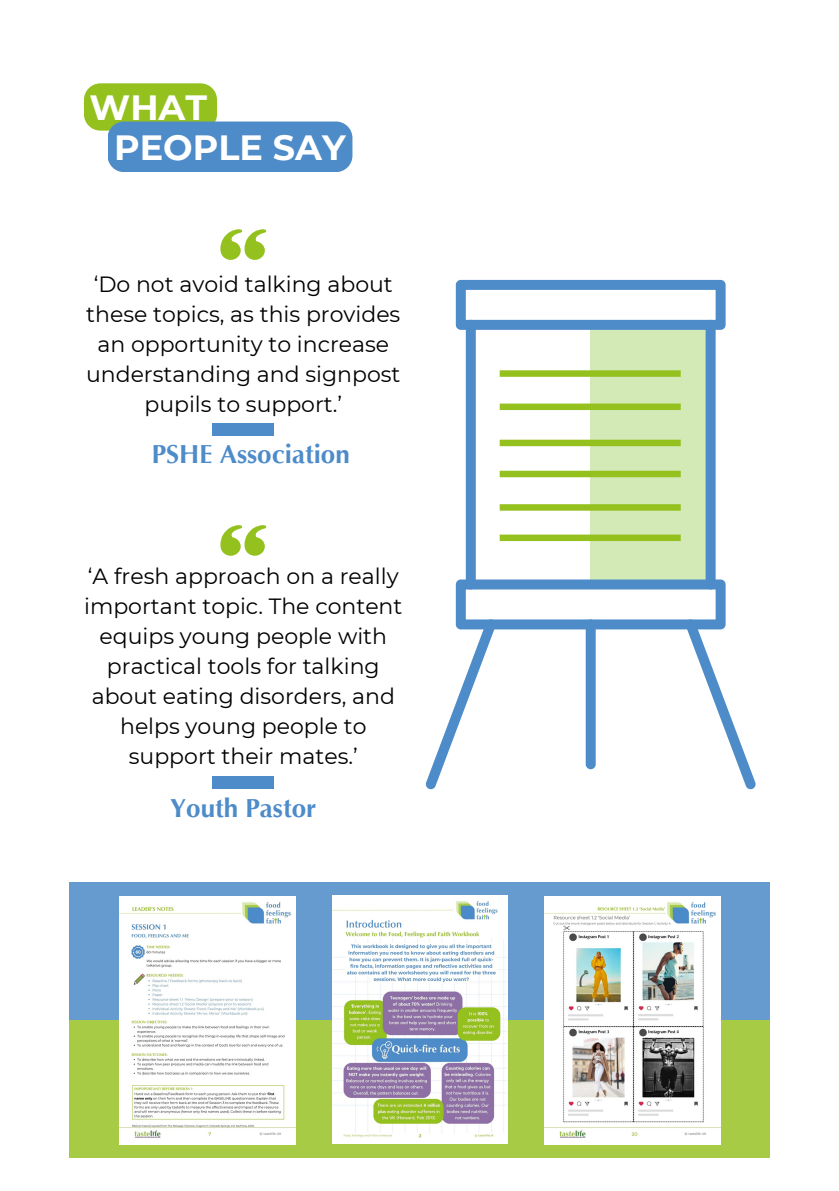
<style>
.page{position:relative;width:839px;height:1191px;background:#fff}
.page>*{position:absolute;margin:0;border:0;box-sizing:border-box;transform-origin:0 0}
.t1{font:700 35px "Montserrat";color:#fff}
.t2{font:700 26px "Optima LT Pro";color:#4d8bc9}
.t3{font:22px/30px "Montserrat";color:#000;text-align:center}
</style>
<div class="page">
<svg style="left:220px;top:229px;width:46px;height:31px"></svg>
<svg style="left:220px;top:525px;width:46px;height:31px"></svg>
<div style="left:69px;top:883px;width:701px;height:137px;background:#669bd0"></div>
<div style="left:69px;top:1020px;width:701px;height:138px;background:#a7cb45"></div>
<img style="left:120px;top:897px;width:175px;height:247px">
<img style="left:332px;top:896px;width:176px;height:247px">
<img style="left:544px;top:897px;width:176px;height:247px">
<div style="left:84px;top:83px;width:133px;height:48px;background:#95c11f;border-radius:16px"></div>
<div style="left:107px;top:122px;width:245px;height:50px;background:#4d8bc9;border-radius:16px"></div>
<div style="left:590px;top:322px;width:118px;height:264px;background:#d3e9b6"></div>
<svg style="left:456px;top:280px;width:269px;height:50px"></svg>
<div style="left:705px;top:320px;width:10px;height:269px;background:#4d8bc9;border-radius:5px"></div>
<div style="left:466px;top:320px;width:10px;height:269px;background:#4d8bc9;border-radius:5px"></div>
<svg style="left:425px;top:580px;width:330px;height:209px"></svg>
<div style="left:499px;top:370px;width:181px;height:7px;background:#95c11f"></div>
<div style="left:499px;top:404px;width:181px;height:6px;background:#95c11f"></div>
<div style="left:499px;top:440px;width:181px;height:6px;background:#95c11f"></div>
<div style="left:499px;top:471px;width:181px;height:6px;background:#95c11f"></div>
<div style="left:499px;top:504px;width:181px;height:7px;background:#95c11f"></div>
<div style="left:499px;top:535px;width:181px;height:6px;background:#95c11f"></div>
<div style="left:213px;top:776px;width:61px;height:13px;background:#4d8bc9"></div>
<div style="left:213px;top:424px;width:61px;height:12px;background:#4d8bc9"></div>
<p class="t1" style="left:90px;top:86px;width:119px">WHAT</p>
<p class="t1" style="left:114px;top:126px;width:233px">PEOPLE SAY</p>
<p class="t3" style="left:86px;top:269px;width:316px">‘Do not avoid talking about these topics, as this provides an opportunity to increase understanding and signpost pupils to support.’</p>
<p class="t2" style="left:152px;top:444px;width:199px">PSHE Association</p>
<p class="t3" style="left:84px;top:561px;width:320px">‘A fresh approach on a really important topic. The content equips young people with practical tools for talking about eating disorders, and helps young people to support their mates.’</p>
<p class="t2" style="left:170px;top:798px;width:147px">Youth Pastor</p>
</div>
